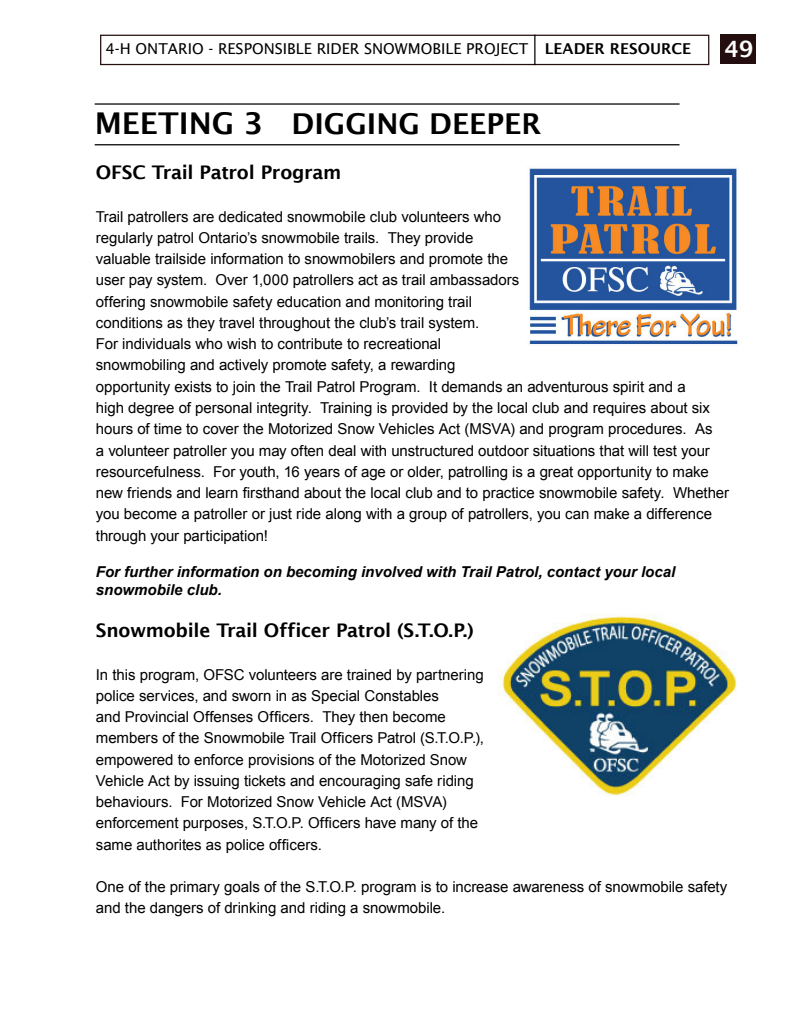
<style>
.page{position:relative;width:803px;height:1028px;background:#fff}
.page>*{position:absolute;margin:0;border:0;box-sizing:border-box;transform-origin:0 0}
.t1{font:600 28.75px "Lucida Sans";color:#000}
.t2{font:600 22.5px "Lucida Sans";color:#fff}
.t3{font:600 18.75px "Lucida Sans";letter-spacing:-.015em;color:#000}
.t4{font:15px/21.2px "Arial";letter-spacing:-.005em;color:#000}
.t5{font:italic 700 15px/18px "Arial";color:#000}
.t6{font:15px "Lucida Sans";color:#000}
.s1{font-weight:600}
.s2{font-size:30px}
</style>
<div class="page">
<div style="left:720px;top:34px;width:35px;height:30px;background:#240d0d"></div>
<div style="left:100px;top:35px;width:609px;height:30px;border:1px solid #240d0d"></div>
<hr style="left:534px;top:35px;width:1px;height:30px;background:#000">
<hr style="left:95px;top:103px;width:584px;height:2px;background:#000">
<hr style="left:95px;top:144px;width:584px;height:1px;background:#000">
<img style="left:529px;top:168px;width:209px;height:177px">
<img style="left:497px;top:613px;width:240px;height:184px">
<p class="t6" style="left:105px;top:41px;width:587px">4-H ONTARIO - RESPONSIBLE RIDER SNOWMOBILE PROJECT <span class="s1">LEADER RESOURCE</span></p>
<h2 class="t2" style="left:724px;top:36px;width:30px">49</h2>
<h1 class="t1" style="left:95px;top:107px;width:448px"><span class="s2">MEETING 3</span> DIGGING DEEPER</h1>
<p class="t3" style="left:96px;top:162px;width:247px">OFSC Trail Patrol Program</p>
<p class="t4" style="left:96px;top:206px;width:634px">Trail patrollers are dedicated snowmobile club volunteers who<br>regularly patrol Ontario’s snowmobile trails. They provide<br>valuable trailside information to snowmobilers and promote the<br>user pay system. Over 1,000 patrollers act as trail ambassadors<br>offering snowmobile safety education and monitoring trail<br>conditions as they travel throughout the club’s trail system.<br>For individuals who wish to contribute to recreational<br>snowmobiling and actively promote safety, a rewarding<br>opportunity exists to join the Trail Patrol Program. It demands an adventurous spirit and a<br>high degree of personal integrity. Training is provided by the local club and requires about six hours of time to cover the Motorized Snow Vehicles Act (MSVA) and program procedures. As<br>a volunteer patroller you may often deal with unstructured outdoor situations that will test your resourcefulness. For youth, 16 years of age or older, patrolling is a great opportunity to make new friends and learn firsthand about the local club and to practice snowmobile safety. Whether you become a patroller or just ride along with a group of patrollers, you can make a difference through your participation!</p>
<p class="t5" style="left:96px;top:563px;width:580px">For further information on becoming involved with Trail Patrol, contact your local snowmobile club.</p>
<p class="t3" style="left:96px;top:619px;width:379px">Snowmobile Trail Officer Patrol (S.T.O.P.)</p>
<p class="t4" style="left:96px;top:664px;width:389px">In this program, OFSC volunteers are trained by partnering police services, and sworn in as Special Constables<br>and Provincial Offenses Officers. They then become members of the Snowmobile Trail Officers Patrol (S.T.O.P.), empowered to enforce provisions of the Motorized Snow Vehicle Act by issuing tickets and encouraging safe riding behaviours. For Motorized Snow Vehicle Act (MSVA) enforcement purposes, S.T.O.P. Officers have many of the same authorites as police officers.</p>
<p class="t4" style="left:96px;top:876px;width:633px">One of the primary goals of the S.T.O.P. program is to increase awareness of snowmobile safety and the dangers of drinking and riding a snowmobile.</p>
</div>
